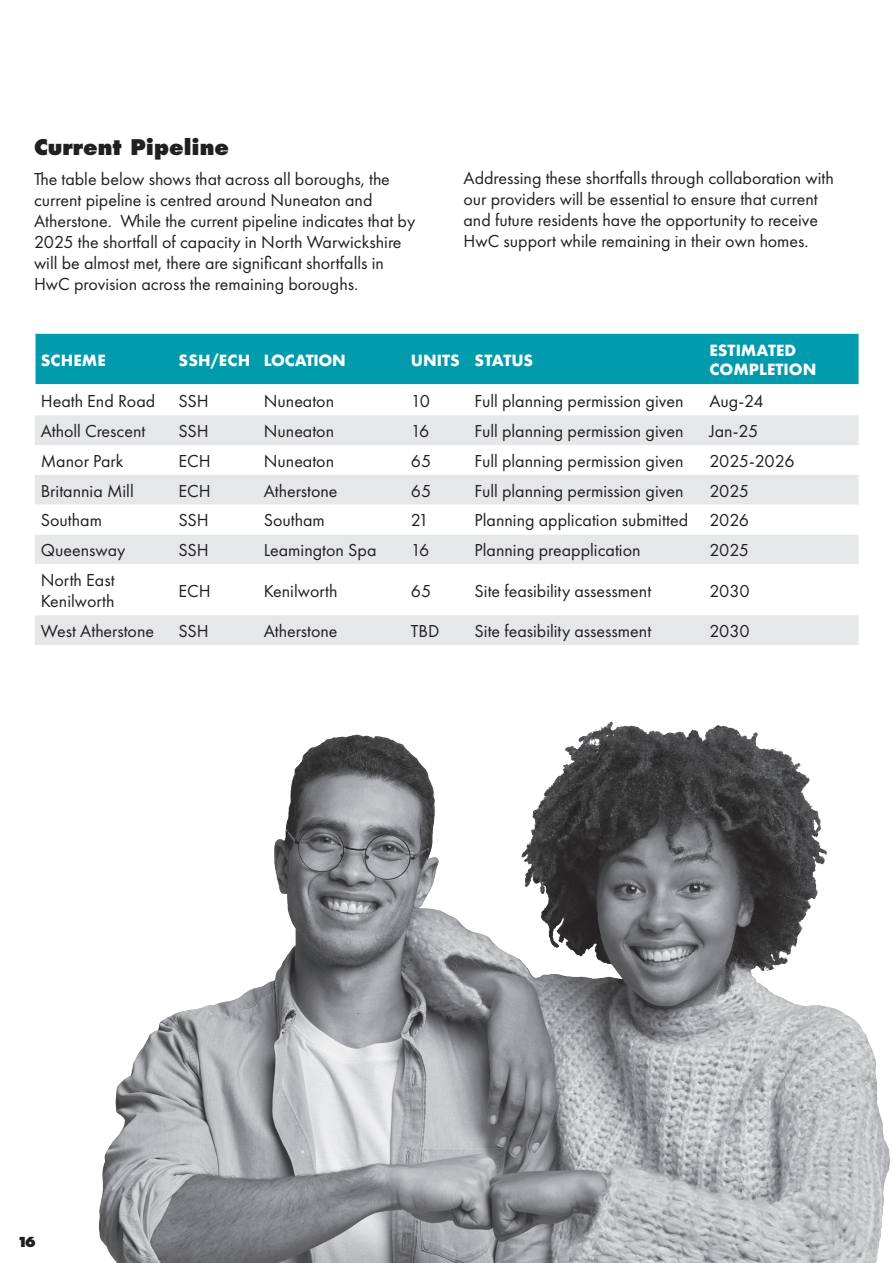
<style>
.page{position:relative;width:893px;height:1263px;background:#fff}
.page>*{position:absolute;margin:0;border:0;box-sizing:border-box;transform-origin:0 0}
.t1{font:800 21px "Futura";color:#231f20}
.t2{font:18px/21px "Futura PT";color:#231f20}
.t3{font:18px "Futura PT";letter-spacing:-.025em;color:#231f20}
.t4{font:700 15px/19.5px "Futura";color:#fff}
.t5{font:700 15px "Futura";letter-spacing:-.02em;color:#fff}
.t6{font:800 13.5px "Futura";color:#231f20}
</style>
<div class="page">
<div style="left:36px;top:334px;width:822px;height:50px;background:#009bad"></div>
<div style="left:35px;top:415px;width:823px;height:230px;background:#e6e7e9"></div>
<svg style="left:35px;top:445px;width:823px;height:170px"></svg>
<img style="left:99px;top:721px;width:791px;height:542px">
<p class="t1" style="left:34px;top:134px;width:197px">Current Pipeline</p>
<p class="t2" style="left:34px;top:168px;width:383px">The table below shows that across all boroughs, the current pipeline is centred around Nuneaton and Atherstone. While the current pipeline indicates that by 2025 the shortfall of capacity in North Warwickshire will be almost met, there are significant shortfalls in HwC provision across the remaining boroughs.</p>
<p class="t2" style="left:463px;top:167px;width:372px">Addressing these shortfalls through collaboration with our providers will be essential to ensure that current and future residents have the opportunity to receive HwC support while remaining in their own homes.</p>
<p class="t4" style="left:41px;top:350px;width:67px">SCHEME</p>
<p class="t4" style="left:179px;top:350px;width:73px">SSH/ECH</p>
<p class="t5" style="left:264px;top:349px;width:84px">LOCATION</p>
<p class="t4" style="left:411px;top:350px;width:50px">UNITS</p>
<p class="t4" style="left:475px;top:350px;width:60px">STATUS</p>
<p class="t4" style="left:709px;top:340px;width:109px">ESTIMATED<br>COMPLETION</p>
<p class="t2" style="left:41px;top:391px;width:116px">Heath End Road</p>
<p class="t2" style="left:179px;top:391px;width:32px">SSH</p>
<p class="t2" style="left:264px;top:391px;width:72px">Nuneaton</p>
<p class="t2" style="left:411px;top:391px;width:21px">10</p>
<p class="t2" style="left:475px;top:391px;width:210px">Full planning permission given</p>
<p class="t2" style="left:709px;top:391px;width:56px">Aug-24</p>
<p class="t2" style="left:41px;top:420px;width:106px">Atholl Crescent</p>
<p class="t2" style="left:179px;top:420px;width:32px">SSH</p>
<p class="t2" style="left:264px;top:420px;width:72px">Nuneaton</p>
<p class="t2" style="left:411px;top:420px;width:20px">16</p>
<p class="t2" style="left:475px;top:420px;width:210px">Full planning permission given</p>
<p class="t2" style="left:709px;top:420px;width:50px">Jan-25</p>
<p class="t2" style="left:41px;top:450px;width:84px">Manor Park</p>
<p class="t2" style="left:179px;top:450px;width:34px">ECH</p>
<p class="t2" style="left:264px;top:450px;width:72px">Nuneaton</p>
<p class="t2" style="left:411px;top:450px;width:22px">65</p>
<p class="t2" style="left:475px;top:450px;width:210px">Full planning permission given</p>
<p class="t3" style="left:709px;top:450px;width:87px">2025-2026</p>
<p class="t2" style="left:41px;top:480px;width:95px">Britannia Mill</p>
<p class="t2" style="left:179px;top:480px;width:34px">ECH</p>
<p class="t2" style="left:264px;top:480px;width:75px">Atherstone</p>
<p class="t2" style="left:411px;top:480px;width:22px">65</p>
<p class="t2" style="left:475px;top:480px;width:210px">Full planning permission given</p>
<p class="t2" style="left:709px;top:480px;width:41px">2025</p>
<p class="t2" style="left:41px;top:510px;width:63px">Southam</p>
<p class="t2" style="left:179px;top:510px;width:32px">SSH</p>
<p class="t2" style="left:264px;top:510px;width:63px">Southam</p>
<p class="t2" style="left:411px;top:510px;width:19px">21</p>
<p class="t2" style="left:475px;top:510px;width:215px">Planning application submitted</p>
<p class="t2" style="left:709px;top:510px;width:41px">2026</p>
<p class="t2" style="left:41px;top:540px;width:86px">Queensway</p>
<p class="t2" style="left:179px;top:540px;width:32px">SSH</p>
<p class="t2" style="left:264px;top:540px;width:114px">Leamington Spa</p>
<p class="t2" style="left:411px;top:540px;width:20px">16</p>
<p class="t2" style="left:475px;top:540px;width:167px">Planning preapplication</p>
<p class="t2" style="left:709px;top:540px;width:41px">2025</p>
<p class="t2" style="left:41px;top:569px;width:75px">North East<br>Kenilworth</p>
<p class="t2" style="left:179px;top:580px;width:34px">ECH</p>
<p class="t2" style="left:264px;top:580px;width:75px">Kenilworth</p>
<p class="t2" style="left:411px;top:580px;width:22px">65</p>
<p class="t2" style="left:475px;top:580px;width:178px">Site feasibility assessment</p>
<p class="t2" style="left:709px;top:580px;width:42px">2030</p>
<p class="t2" style="left:41px;top:620px;width:115px">West Atherstone</p>
<p class="t2" style="left:179px;top:620px;width:32px">SSH</p>
<p class="t2" style="left:264px;top:620px;width:75px">Atherstone</p>
<p class="t2" style="left:411px;top:620px;width:30px">TBD</p>
<p class="t2" style="left:475px;top:620px;width:178px">Site feasibility assessment</p>
<p class="t2" style="left:709px;top:620px;width:42px">2030</p>
<p class="t6" style="left:17px;top:1234px;width:21px">16</p>
</div>
